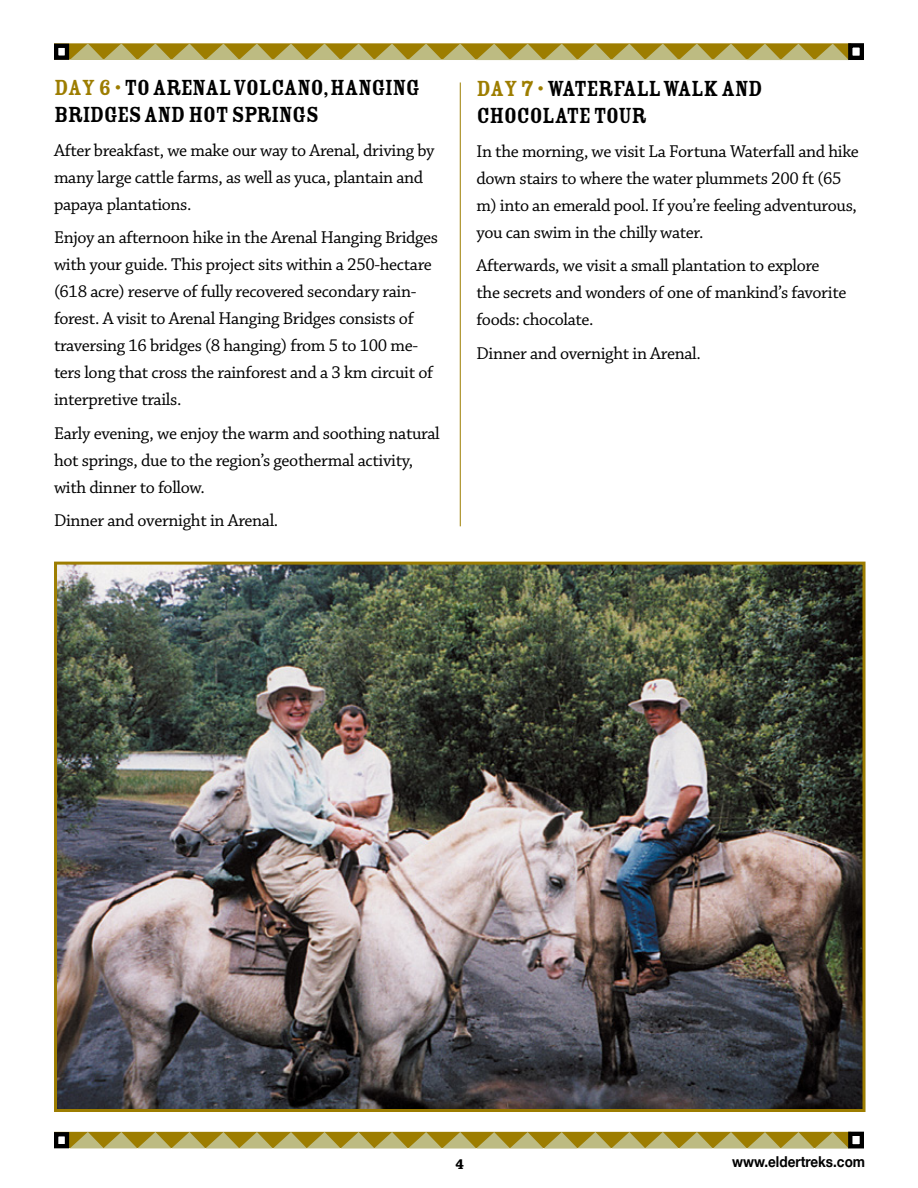
<style>
.page{position:relative;width:918px;height:1188px;background:#fff}
.page>*{position:absolute;margin:0;border:0;box-sizing:border-box;transform-origin:0 0}
.t1{font:24px/27px "Rosewood Std Fill";letter-spacing:-.03em;color:#000}
.t2{font:18px/27px "Chaparral Pro";letter-spacing:-.02em;color:#000}
.t3{font:700 15px "Helvetica Neue";color:#000;scale:.9 1}
.t4{font:700 15px "Chaparral Pro";color:#000}
.s1{color:#9d7d00}
</style>
<div class="page">
<svg style="left:70px;top:1132px;width:779px;height:17px;background:#af9f46"></svg>
<div style="left:54px;top:1132px;width:15px;height:16px;border:4px solid #000"></div>
<div style="left:848px;top:1132px;width:16px;height:16px;border:4px solid #000"></div>
<svg style="left:70px;top:43px;width:778px;height:17px;background:#ae9d44"></svg>
<div style="left:54px;top:44px;width:15px;height:16px;border:4px solid #000"></div>
<div style="left:848px;top:43px;width:16px;height:17px;border:4px solid #000"></div>
<hr style="left:460px;top:82px;width:1px;height:444px;background:#9d7d00">
<img style="left:58px;top:566px;width:804px;height:542px">
<div style="left:54px;top:562px;width:812px;height:550px;border:3px solid #9d7d00"></div>
<h1 class="t1" style="left:54px;top:75px;width:368px"><span class="s1">DAY 6 •</span> TO ARENAL VOLCANO,HANGING<br>BRIDGES AND HOT SPRINGS</h1>
<p class="t2" style="left:54px;top:137px;width:382px">After breakfast, we make our way to Arenal, driving by many large cattle farms, as well as yuca, plantain and papaya plantations.</p>
<p class="t2" style="left:54px;top:225px;width:386px">Enjoy an afternoon hike in the Arenal Hanging Bridges with your guide. This project sits within a 250-hectare (618 acre) reserve of fully recovered secondary rain&shy;forest. A visit to Arenal Hanging Bridges consists of traversing 16 bridges (8 hanging) from 5 to 100 me&shy;ters long that cross the rainforest and a 3 km circuit of interpretive trails.</p>
<p class="t2" style="left:54px;top:420px;width:387px">Early evening, we enjoy the warm and soothing natural hot springs, due to the region’s geothermal activity, with dinner to follow.</p>
<p class="t2" style="left:54px;top:508px;width:226px">Dinner and overnight in Arenal.</p>
<h1 class="t1" style="left:477px;top:75px;width:288px"><span class="s1">DAY 7 •</span> WATERFALL WALK AND<br>CHOCOLATE TOUR</h1>
<p class="t2" style="left:477px;top:138px;width:384px">In the morning, we visit La Fortuna Waterfall and hike down stairs to where the water plummets 200 ft (65 m) into an emerald pool. If you’re feeling adventurous, you can swim in the chilly water.</p>
<p class="t2" style="left:477px;top:253px;width:371px">Afterwards, we visit a small plantation to explore the secrets and wonders of one of mankind’s favorite foods: chocolate.</p>
<p class="t2" style="left:477px;top:340px;width:226px">Dinner and overnight in Arenal.</p>
<p class="t4" style="left:456px;top:1156px;width:10px">4</p>
<p class="t3" style="left:732px;top:1150px;width:149px">www.eldertreks.com</p>
</div>
